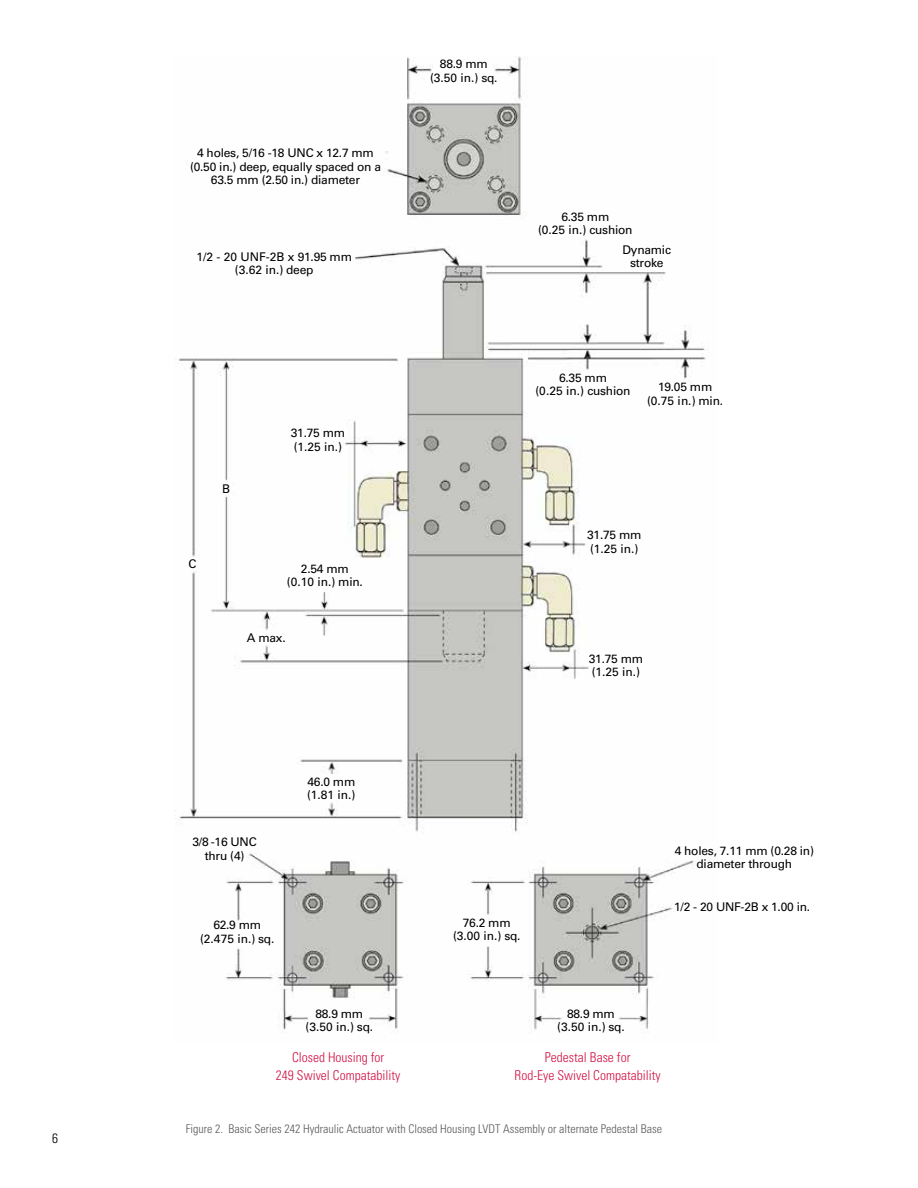
<style>
.page{position:relative;width:918px;height:1188px;background:#fff}
.page>*{position:absolute;margin:0;border:0;box-sizing:border-box;transform-origin:0 0}
.t1{font:300 condensed 13.5px/18px "Univers";color:#d31245;text-align:center}
.t2{font:300 condensed 13.5px "Univers LT Std";color:#000}
.t3{font:12px/13.5px "Univers";letter-spacing:-.02em;color:#000;text-align:center}
.t4{font:300 condensed 12px "Univers";color:#58595b}
</style>
<div class="page">
<img style="left:175px;top:57px;width:531px;height:976px">
<p class="t2" style="left:52px;top:1130px;width:7px">6</p>
<p class="t3" style="left:190px;top:146px;width:193px">4 holes, 5/16 -18 UNC x 12.7 mm (0.50 in.) deep, equally spaced on a<br>63.5 mm (2.50 in.) diameter</p>
<p class="t3" style="left:196px;top:250px;width:157px">1/2 - 20 UNF-2B x 91.95 mm (3.62 in.) deep</p>
<p class="t3" style="left:189px;top:557px;width:10px">C</p>
<p class="t3" style="left:222px;top:482px;width:10px">B</p>
<p class="t3" style="left:291px;top:426px;width:56px;text-align:left">31.75 mm (1.25 in.)</p>
<p class="t3" style="left:287px;top:562px;width:77px">2.54 mm (0.10 in.) min.</p>
<p class="t3" style="left:247px;top:631px;width:40px">A max.</p>
<p class="t3" style="left:307px;top:775px;width:50px;text-align:left">46.0 mm (1.81 in.)</p>
<p class="t3" style="left:192px;top:836px;width:66px">3/8 -16 UNC thru (4)</p>
<p class="t3" style="left:200px;top:918px;width:76px">62.9 mm (2.475 in.) sq.</p>
<p class="t3" style="left:306px;top:1007px;width:69px">88.9 mm (3.50 in.) sq.</p>
<p class="t3" style="left:430px;top:57px;width:69px">88.9 mm (3.50 in.) sq.</p>
<p class="t3" style="left:538px;top:210px;width:96px">6.35 mm<br>(0.25 in.) cushion</p>
<p class="t3" style="left:623px;top:243px;width:50px">Dynamic stroke</p>
<p class="t3" style="left:536px;top:371px;width:97px">6.35 mm<br>(0.25 in.) cushion</p>
<p class="t3" style="left:647px;top:380px;width:77px">19.05 mm (0.75 in.) min.</p>
<p class="t3" style="left:587px;top:528px;width:56px;text-align:left">31.75 mm (1.25 in.)</p>
<p class="t3" style="left:589px;top:652px;width:56px;text-align:left">31.75 mm (1.25 in.)</p>
<p class="t3" style="left:453px;top:916px;width:69px">76.2 mm (3.00 in.) sq.</p>
<p class="t3" style="left:557px;top:1007px;width:69px">88.9 mm (3.50 in.) sq.</p>
<p class="t3" style="left:675px;top:844px;width:141px">4 holes, 7.11 mm (0.28 in) diameter through</p>
<p class="t3" style="left:674px;top:900px;width:138px">1/2 - 20 UNF-2B x 1.00 in.</p>
<p class="t1" style="left:276px;top:1048px;width:126px">Closed Housing for<br>249 Swivel Compatability</p>
<p class="t1" style="left:515px;top:1048px;width:148px">Pedestal Base for<br>Rod-Eye Swivel Compatability</p>
<p class="t4" style="left:186px;top:1122px;width:478px">Figure 2. Basic Series 242 Hydraulic Actuator with Closed Housing LVDT Assembly or alternate Pedestal Base</p>
</div>
